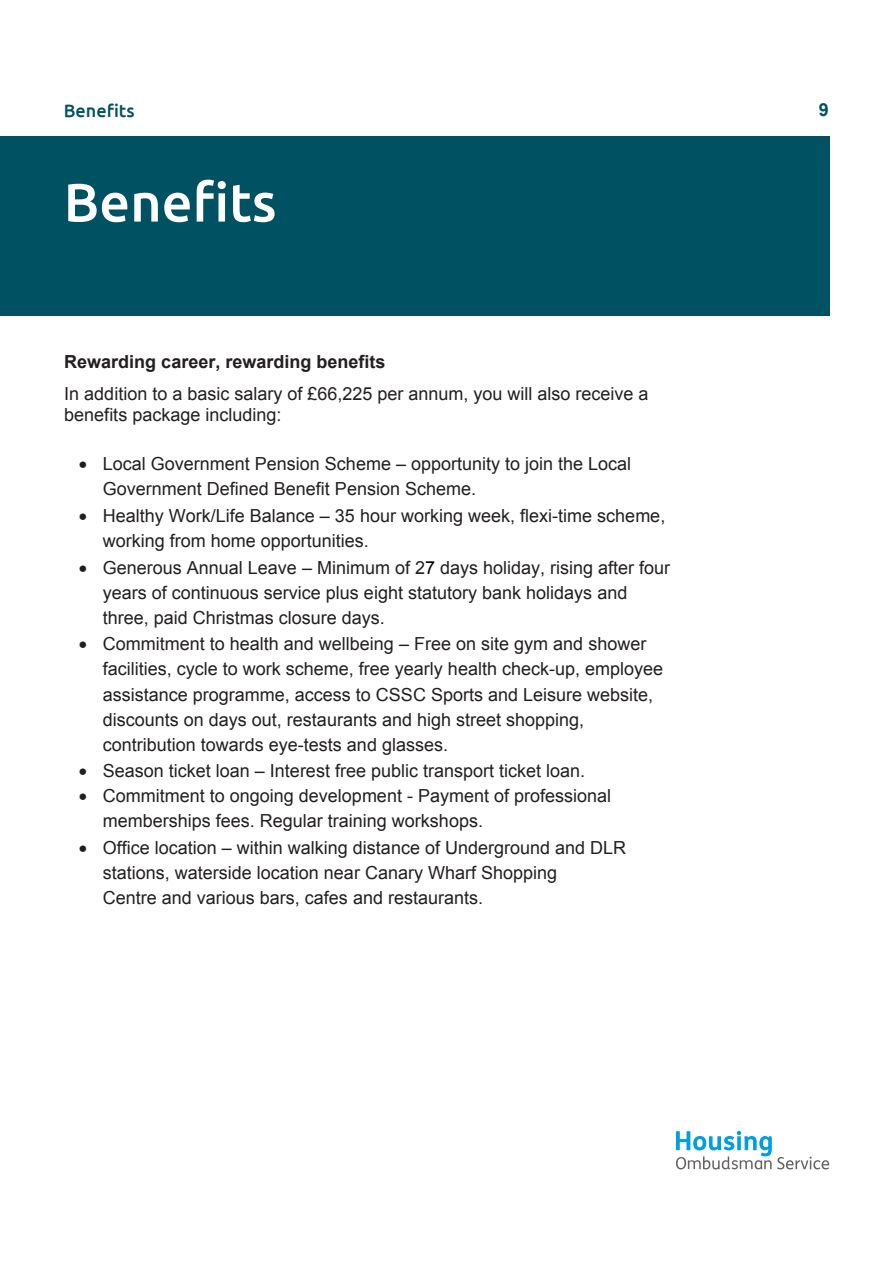
<style>
.page{position:relative;width:893px;height:1263px;background:#fff}
.page>*{position:absolute;margin:0;border:0;box-sizing:border-box;transform-origin:0 0}
.Heading_1{font:500 54px "Ubuntu";color:#fff}
.Body1{font:18px/25.2px "Arial";color:#231f20}
.Top_Left{font:500 18px "Ubuntu";color:#005263}
.Top_Right{font:700 18px "Arial";color:#005263}
.s1{font-weight:700}
.s2{font-style:inherit}
.s3{color:#000}
</style>
<div class="page">
<svg style="left:676px;top:1131px;width:153px;height:38px"></svg>
<div style="left:0;top:136px;width:829px;height:180px;background:#005263"></div>
<p class="Top_Left" style="left:64px;top:99px;width:72px">Benefits</p>
<p class="Top_Right" style="left:819px;top:98px;width:12px">9</p>
<p class="Heading_1" style="left:64px;top:168px;width:214px">Benefits</p>
<p class="Body1" style="left:64px;top:346px;width:586px;line-height:31.5px"><span class="s1">Rewarding career, rewarding benefits<br></span>In addition to a basic salary of £<span class="s2">66,225</span> per annum, you will also receive a</p>
<p class="Body1" style="left:64px;top:402px;width:219px">benefits package including:</p>
<p class="Body1" style="left:103px;top:451px;width:530px;text-indent:-24px">• Local Government Pension Scheme – opportunity to join the Local<br>Government Defined Benefit Pension Scheme.</p>
<p class="Body1" style="left:103px;top:503px;width:564px;text-indent:-24px">• Healthy Work/Life Balance – 35 hour working week, flexi-time scheme, working from home opportunities.</p>
<p class="Body1" style="left:103px;top:555px;width:569px;text-indent:-24px">• Generous Annual Leave – Minimum of 2<span class="s3">7</span> days holiday, rising after four years of continuous service plus eight statutory bank holidays and three, paid Christmas closure days.</p>
<p class="Body1" style="left:103px;top:631px;width:562px;text-indent:-24px">• Commitment to health and wellbeing – Free on site gym and shower facilities, cycle to work scheme, free yearly health check-up, employee assistance programme, access to CSSC Sports and Leisure website, discounts on days out, restaurants and high street shopping, contribution towards eye-tests and glasses.</p>
<p class="Body1" style="left:79px;top:758px;width:508px">• Season ticket loan – Interest free public transport ticket loan.</p>
<p class="Body1" style="left:103px;top:783px;width:510px;text-indent:-24px">• Commitment to ongoing development - Payment of professional memberships fees. Regular training workshops.</p>
<p class="Body1" style="left:103px;top:835px;width:525px;text-indent:-24px">• <span class="s2">Office l</span>ocation – within walking distance of Underground and DLR stations, waterside location near Canary Wharf Shopping<br>Centre and various bars, cafes and restaurants<span class="s2">.</span></p>
</div>
